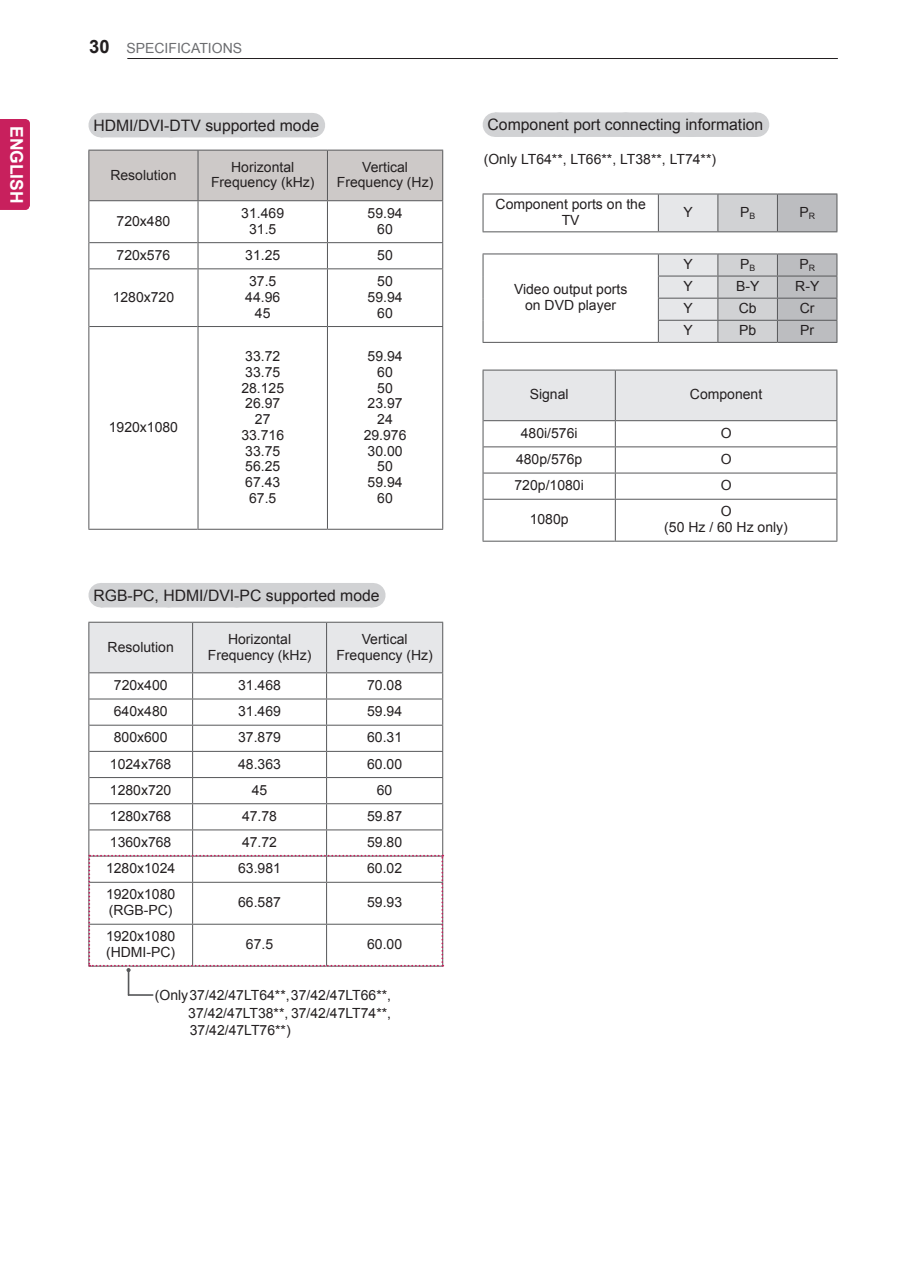
<style>
.page{position:relative;width:903px;height:1275px;background:#fff}
.page>*{position:absolute;margin:0;border:0;box-sizing:border-box;transform-origin:0 0}
.t1{font:700 17.5px "Arial";color:#fff}
.t2{font:15.75px "Arial";color:#231f20}
.t3{font:700 15.75px "Arial";color:#fff}
.t4{font:14px/15.8px "Arial";color:#231f20;text-align:center}
.t5{font:14px "Arial";color:#6c6d70}
.s1{font-weight:700;font-size:18.38px;color:#231f20}
</style>
<div class="page">
<hr style="left:127px;top:58px;width:711px;height:1px;background:#231f20">
<div style="left:0;top:119px;width:30px;height:91px;background:#c8205d"></div>
<div style="left:101px;top:113px;width:211px;height:24px;background:#d1d2d4"></div>
<svg style="left:312px;top:113px;width:1px;height:24px"></svg>
<div style="left:89px;top:151px;width:353px;height:49px;background:#cdc9c8"></div>
<hr style="left:88px;top:150px;width:110px;height:1px;background:#57585a">
<hr style="left:88px;top:151px;width:1px;height:50px;background:#57585a">
<hr style="left:198px;top:150px;width:129px;height:1px;background:#57585a">
<hr style="left:327px;top:150px;width:116px;height:1px;background:#57585a">
<hr style="left:88px;top:201px;width:1px;height:42px;background:#57585a">
<hr style="left:198px;top:201px;width:1px;height:41px;background:#57585a">
<hr style="left:327px;top:201px;width:1px;height:41px;background:#57585a">
<hr style="left:442px;top:201px;width:1px;height:41px;background:#57585a">
<svg style="left:88px;top:243px;width:1px;height:26px"></svg>
<hr style="left:198px;top:242px;width:129px;height:1px;background:#57585a">
<svg style="left:198px;top:243px;width:1px;height:25px"></svg>
<hr style="left:327px;top:242px;width:116px;height:1px;background:#57585a">
<svg style="left:327px;top:243px;width:1px;height:25px"></svg>
<svg style="left:442px;top:243px;width:1px;height:25px"></svg>
<hr style="left:88px;top:269px;width:1px;height:58px;background:#57585a">
<hr style="left:198px;top:268px;width:129px;height:1px;background:#57585a">
<hr style="left:198px;top:269px;width:1px;height:57px;background:#57585a">
<hr style="left:327px;top:268px;width:116px;height:1px;background:#57585a">
<hr style="left:327px;top:269px;width:1px;height:57px;background:#57585a">
<hr style="left:442px;top:269px;width:1px;height:57px;background:#57585a">
<hr style="left:88px;top:327px;width:1px;height:202px;background:#57585a">
<hr style="left:198px;top:326px;width:129px;height:1px;background:#57585a">
<hr style="left:198px;top:327px;width:1px;height:202px;background:#57585a">
<hr style="left:327px;top:326px;width:116px;height:1px;background:#57585a">
<hr style="left:327px;top:327px;width:1px;height:202px;background:#57585a">
<hr style="left:442px;top:327px;width:1px;height:202px;background:#57585a">
<hr style="left:198px;top:529px;width:129px;height:1px;background:#57585a">
<hr style="left:327px;top:529px;width:116px;height:1px;background:#57585a">
<hr style="left:198px;top:151px;width:1px;height:49px;background:#57585a">
<hr style="left:327px;top:151px;width:1px;height:49px;background:#57585a">
<hr style="left:442px;top:151px;width:1px;height:49px;background:#57585a">
<hr style="left:89px;top:200px;width:109px;height:1px;background:#57585a">
<hr style="left:198px;top:200px;width:129px;height:1px;background:#57585a">
<hr style="left:327px;top:200px;width:116px;height:1px;background:#57585a">
<hr style="left:89px;top:242px;width:109px;height:1px;background:#57585a">
<hr style="left:89px;top:268px;width:109px;height:1px;background:#57585a">
<hr style="left:89px;top:326px;width:109px;height:1px;background:#57585a">
<hr style="left:88px;top:529px;width:110px;height:1px;background:#57585a">
<div style="left:495px;top:112px;width:261px;height:25px;background:#d1d2d4"></div>
<svg style="left:561px;top:112px;width:162px;height:1px"></svg>
<svg style="left:756px;top:112px;width:1px;height:25px"></svg>
<hr style="left:483px;top:194px;width:175px;height:1px;background:#57585a">
<hr style="left:483px;top:194px;width:1px;height:37px;background:#57585a">
<hr style="left:483px;top:231px;width:175px;height:1px;background:#57585a">
<hr style="left:483px;top:253px;width:175px;height:1px;background:#57585a">
<svg style="left:483px;top:254px;width:1px;height:88px"></svg>
<svg style="left:658px;top:194px;width:179px;height:148px;background:#d1d1d3"></svg>
<hr style="left:483px;top:342px;width:175px;height:1px;background:#57585a">
<hr style="left:658px;top:342px;width:60px;height:1px;background:#57585a">
<hr style="left:718px;top:342px;width:59px;height:1px;background:#57585a">
<hr style="left:777px;top:342px;width:60px;height:1px;background:#57585a">
<hr style="left:615px;top:499px;width:222px;height:1px;background:#57585a">
<hr style="left:836px;top:500px;width:1px;height:41px;background:#57585a">
<hr style="left:615px;top:541px;width:222px;height:1px;background:#57585a">
<hr style="left:483px;top:499px;width:132px;height:1px;background:#57585a">
<hr style="left:483px;top:541px;width:132px;height:1px;background:#57585a">
<svg style="left:483px;top:370px;width:354px;height:129px"></svg>
<hr style="left:483px;top:499px;width:1px;height:42px;background:#57585a">
<hr style="left:615px;top:500px;width:1px;height:41px;background:#57585a">
<div style="left:101px;top:583px;width:271px;height:24px;background:#d1d2d4"></div>
<svg style="left:372px;top:583px;width:1px;height:24px"></svg>
<hr style="left:129px;top:994px;width:24px;height:2px;background:#57585a">
<svg style="left:88px;top:622px;width:355px;height:373px"></svg>
<p class="t1" style="left:28px;top:126px;width:79px;rotate:90deg">ENGLISH</p>
<p class="t3" style="left:28px;top:148px;width:36px;rotate:90deg">ENG</p>
<p class="t5" style="left:89px;top:39px;width:154px"><span class="s1">30</span> SPECIFICATIONS</p>
<p class="t2" style="left:93px;top:115px;width:227px">HDMI/DVI-DTV supported mode</p>
<p class="t4" style="left:110px;top:167px;width:68px">Resolution</p>
<p class="t4" style="left:211px;top:159px;width:105px">Horizontal<br>Frequency (kHz)</p>
<p class="t4" style="left:337px;top:159px;width:98px">Vertical<br>Frequency (Hz)</p>
<p class="t4" style="left:117px;top:213px;width:55px">720x480</p>
<p class="t4" style="left:241px;top:205px;width:44px">31.469<br>31.5</p>
<p class="t4" style="left:368px;top:205px;width:37px">59.94<br>60</p>
<p class="t4" style="left:117px;top:247px;width:55px">720x576</p>
<p class="t4" style="left:245px;top:247px;width:37px">31.25</p>
<p class="t4" style="left:377px;top:247px;width:17px">50</p>
<p class="t4" style="left:113px;top:289px;width:63px">1280x720</p>
<p class="t4" style="left:245px;top:273px;width:37px">37.5<br>44.96<br>45</p>
<p class="t4" style="left:368px;top:273px;width:37px">50<br>59.94<br>60</p>
<p class="t4" style="left:109px;top:419px;width:71px">1920x1080</p>
<p class="t4" style="left:241px;top:348px;width:44px">33.72<br>33.75<br>28.125<br>26.97<br>27<br>33.716<br>33.75<br>56.25<br>67.43<br>67.5</p>
<p class="t4" style="left:364px;top:348px;width:44px">59.94<br>60<br>50<br>23.97<br>24<br>29.976<br>30.00<br>50<br>59.94<br>60</p>
<p class="t2" style="left:93px;top:585px;width:288px">RGB-PC, HDMI/DVI-PC supported mode</p>
<p class="t4" style="left:108px;top:639px;width:68px">Resolution</p>
<p class="t4" style="left:208px;top:631px;width:105px">Horizontal<br>Frequency (kHz)</p>
<p class="t4" style="left:336px;top:631px;width:98px">Vertical<br>Frequency (Hz)</p>
<p class="t4" style="left:114px;top:677px;width:55px">720x400</p>
<p class="t4" style="left:238px;top:677px;width:44px">31.468</p>
<p class="t4" style="left:367px;top:677px;width:37px">70.08</p>
<p class="t4" style="left:114px;top:704px;width:55px">640x480</p>
<p class="t4" style="left:238px;top:704px;width:44px">31.469</p>
<p class="t4" style="left:367px;top:704px;width:37px">59.94</p>
<p class="t4" style="left:114px;top:730px;width:55px">800x600</p>
<p class="t4" style="left:238px;top:730px;width:44px">37.879</p>
<p class="t4" style="left:367px;top:730px;width:37px">60.31</p>
<p class="t4" style="left:110px;top:756px;width:63px">1024x768</p>
<p class="t4" style="left:238px;top:756px;width:44px">48.363</p>
<p class="t4" style="left:367px;top:756px;width:37px">60.00</p>
<p class="t4" style="left:110px;top:782px;width:63px">1280x720</p>
<p class="t4" style="left:252px;top:782px;width:17px">45</p>
<p class="t4" style="left:377px;top:782px;width:17px">60</p>
<p class="t4" style="left:110px;top:808px;width:63px">1280x768</p>
<p class="t4" style="left:242px;top:808px;width:37px">47.78</p>
<p class="t4" style="left:367px;top:808px;width:37px">59.87</p>
<p class="t4" style="left:110px;top:834px;width:63px">1360x768</p>
<p class="t4" style="left:242px;top:834px;width:37px">47.72</p>
<p class="t4" style="left:367px;top:834px;width:37px">59.80</p>
<p class="t4" style="left:106px;top:861px;width:71px">1280x1024</p>
<p class="t4" style="left:238px;top:861px;width:44px">63.981</p>
<p class="t4" style="left:367px;top:861px;width:37px">60.02</p>
<p class="t4" style="left:106px;top:887px;width:71px;text-align:left">1920x1080 (RGB-PC)</p>
<p class="t4" style="left:238px;top:895px;width:44px">66.587</p>
<p class="t4" style="left:367px;top:895px;width:37px">59.93</p>
<p class="t4" style="left:106px;top:929px;width:71px;text-align:left">1920x1080 (HDMI-PC)</p>
<p class="t4" style="left:246px;top:937px;width:29px">67.5</p>
<p class="t4" style="left:367px;top:937px;width:37px">60.00</p>
<p class="t4" style="left:188px;top:987px;width:204px;line-height:17.5px;text-align:justify;text-indent:-33px">(Only 37/42/47LT64**, 37/42/47LT66**, 37/42/47LT38**, 37/42/47LT74**, 37/42/47LT76**)</p>
<p class="t2" style="left:487px;top:114px;width:277px">Component port connecting information</p>
<p class="t4" style="left:484px;top:152px;width:234px">(Only LT64**, LT66**, LT38**, LT74**)</p>
<p class="t4" style="left:496px;top:196px;width:152px">Component ports on the<br>TV</p>
<p class="t4" style="left:683px;top:204px;width:11px">Y</p>
<p class="t4" style="left:740px;top:204px;width:17px">P<sub>B</sub></p>
<p class="t4" style="left:799px;top:204px;width:17px">P<sub>R</sub></p>
<p class="t4" style="left:514px;top:282px;width:115px">Video output ports on DVD player</p>
<p class="t4" style="left:683px;top:256px;width:11px">Y</p>
<p class="t4" style="left:740px;top:256px;width:17px">P<sub>B</sub></p>
<p class="t4" style="left:799px;top:256px;width:17px">P<sub>R</sub></p>
<p class="t4" style="left:683px;top:279px;width:11px">Y</p>
<p class="t4" style="left:736px;top:279px;width:25px">B-Y</p>
<p class="t4" style="left:795px;top:279px;width:26px">R-Y</p>
<p class="t4" style="left:683px;top:301px;width:11px">Y</p>
<p class="t4" style="left:739px;top:301px;width:19px">Cb</p>
<p class="t4" style="left:800px;top:301px;width:16px">Cr</p>
<p class="t4" style="left:683px;top:323px;width:11px">Y</p>
<p class="t4" style="left:739px;top:323px;width:19px">Pb</p>
<p class="t4" style="left:800px;top:323px;width:15px">Pr</p>
<p class="t4" style="left:530px;top:387px;width:40px">Signal</p>
<p class="t4" style="left:690px;top:387px;width:74px">Component</p>
<p class="t4" style="left:521px;top:425px;width:58px">480i/576i</p>
<p class="t4" style="left:721px;top:425px;width:12px">O</p>
<p class="t4" style="left:516px;top:451px;width:68px">480p/576p</p>
<p class="t4" style="left:721px;top:451px;width:12px">O</p>
<p class="t4" style="left:514px;top:478px;width:71px">720p/1080i</p>
<p class="t4" style="left:721px;top:478px;width:12px">O</p>
<p class="t4" style="left:530px;top:512px;width:40px">1080p</p>
<p class="t4" style="left:664px;top:504px;width:125px">O<br>(50 Hz / 60 Hz only)</p>
</div>
